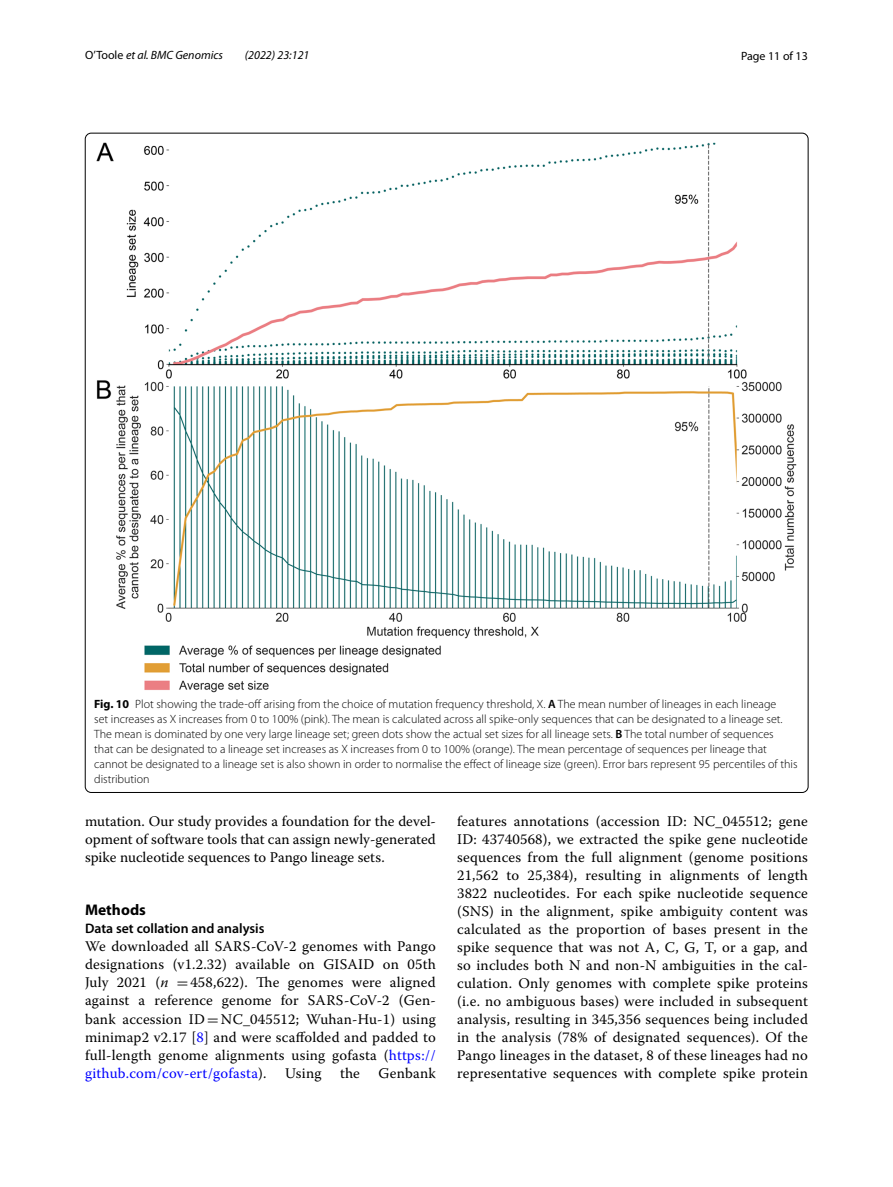
<style>
.page{position:relative;width:893px;height:1187px;background:#fff}
.page>*{position:absolute;margin:0;border:0;box-sizing:border-box;transform-origin:0 0}
.t1{font:700 15.45px "Myriad Pro";color:#000}
.t2{font:14.7px/18px "Warnock Pro";letter-spacing:.015em;color:#000;text-align:justify}
.t3{font:600 13.8px "Myriad Pro";color:#000}
.t4{font:300 12px/15px "Myriad Pro";color:#000}
.t5{font:italic 12px "Myriad Pro";color:#000}
.t6{font:12px "Myriad Pro";color:#000}
.s1{font-style:normal}
.s2{font-weight:700}
.s3{font-weight:600}
.s4{font-style:italic}
.s5{font-family:"MTSY"}
.s6{color:#00f}
</style>
<div class="page">
<img style="left:96px;top:142px;width:701px;height:550px">
<p class="t5" style="left:85px;top:48px;width:139px"><span class="s1">O’Toole</span> et al. BMC Genomics</p>
<p class="t5" style="left:245px;top:48px;width:66px">(2022) 23:121</p>
<p class="t6" style="left:741px;top:48px;width:68px">Page 11 of 13</p>
<p class="t4" style="left:94px;top:696px;width:705px"><span class="s2">Fig. 10</span> Plot showing the trade-off arising from the choice of mutation frequency threshold, X. <span class="s3">A</span> The mean number of lineages in each lineage<br>set increases as X increases from 0 to 100% (pink). The mean is calculated across all spike-only sequences that can be designated to a lineage set.<br>The mean is dominated by one very large lineage set; green dots show the actual set sizes for all lineage sets. <span class="s3">B</span> The total number of sequences<br>that can be designated to a lineage set increases as X increases from 0 to 100% (orange). The mean percentage of sequences per lineage that cannot be designated to a lineage set is also shown in order to normalise the effect of lineage size (green). Error bars represent 95 percentiles of this distribution</p>
<p class="t2" style="left:85px;top:812px;width:352px">mutation. Our study provides a foundation for the devel&shy;opment of software tools that can assign newly-generated spike nucleotide sequences to Pango lineage sets.</p>
<p class="t1" style="left:85px;top:900px;width:62px">Methods</p>
<p class="t3" style="left:85px;top:919px;width:181px">Data set collation and analysis</p>
<p class="t2" style="left:85px;top:937px;width:352px">We downloaded all SARS-CoV-2 genomes with Pango designations (v1.2.32) available on GISAID on 05th July 2021 (<span class="s4">n</span> <span class="s5">=</span>458,622). The genomes were aligned against a reference genome for SARS-CoV-2 (Gen&shy;bank accession ID<span class="s5">=</span>NC_045512; Wuhan-Hu-1) using minimap2 v2.17 [<span class="s6">8</span>] and were scaffolded and padded to full-length genome alignments using gofasta (<span class="s6">https:// github.com/cov-ert/gofasta</span>).</p>
<p class="t2" style="left:285px;top:1063px;width:38px">Using</p>
<p class="t2" style="left:340px;top:1063px;width:21px">the</p>
<p class="t2" style="left:378px;top:1063px;width:59px">Genbank</p>
<p class="t2" style="left:457px;top:812px;width:352px">features annotations (accession ID: NC_045512; gene ID: 43740568), we extracted the spike gene nucleotide sequences from the full alignment (genome positions 21,562 to 25,384), resulting in alignments of length 3822 nucleotides. For each spike nucleotide sequence (SNS) in the alignment, spike ambiguity content was calculated as the proportion of bases present in the spike sequence that was not A, C, G, T, or a gap, and so includes both N and non-N ambiguities in the cal&shy;culation. Only genomes with complete spike proteins (i.e. no ambiguous bases) were included in subsequent analysis, resulting in 345,356 sequences being included in the analysis (78% of designated sequences). Of the Pango lineages in the dataset, 8 of these lineages had no representative sequences with complete spike protein</p>
</div>
